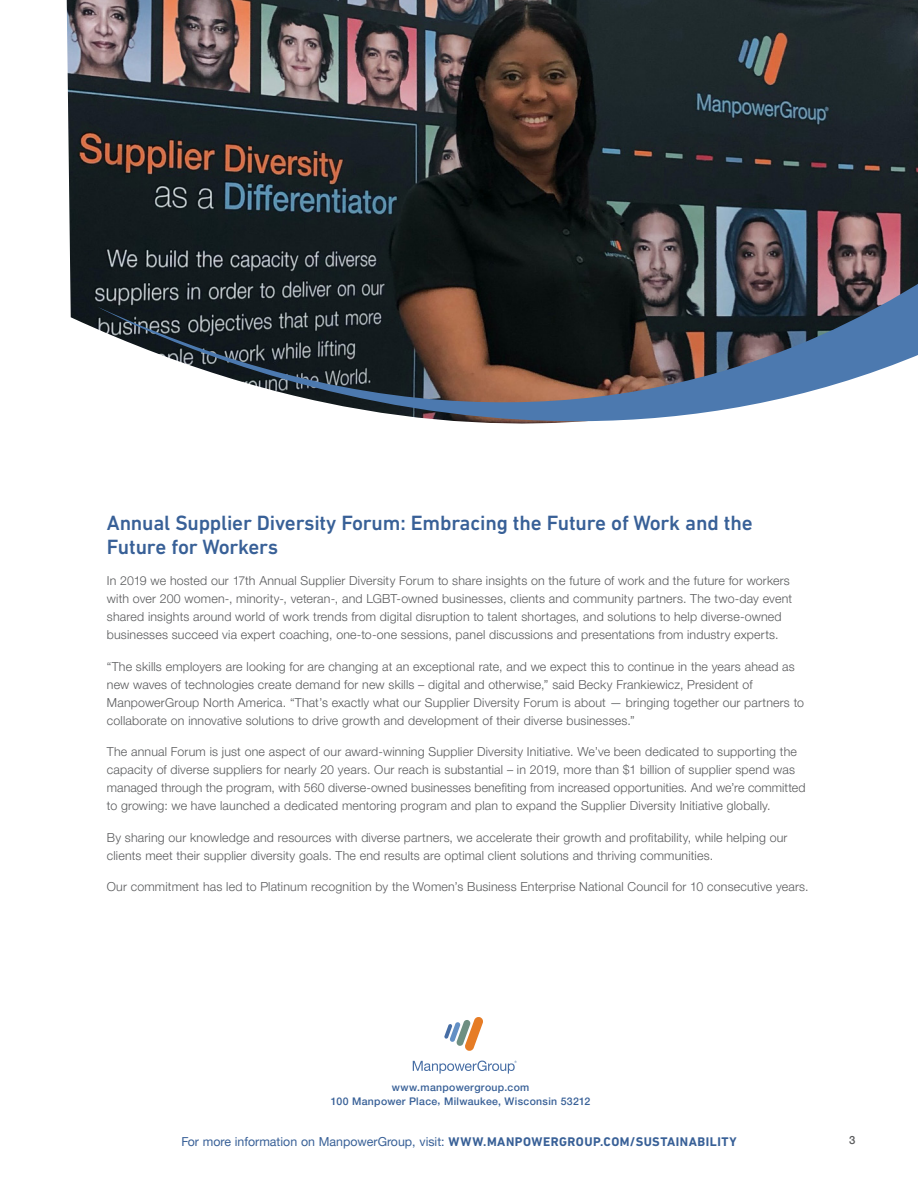
<style>
.page{position:relative;width:918px;height:1188px;background:#fff}
.page>*{position:absolute;margin:0;border:0;box-sizing:border-box;transform-origin:0 0}
.t1{font:500 21px/24px "DIN Next W1 G";letter-spacing:-.01em;color:#386097}
.t2{font:300 12.3px/18px "Helvetica Neue LTW1 G";letter-spacing:.015em;color:#58595b}
.t3{font:12.3px "Helvetica Neue LTW1 G";color:#386097}
.t4{font:500 11.25px "Helvetica Neue LTW1 G";color:#58595b}
.t5{font:500 10.5px/13.5px "Helvetica Neue LTW1 G";letter-spacing:.03em;color:#386097;text-align:center}
.s1{font-family:"DIN Next W1 G";font-weight:700;font-size:12.75px}
</style>
<div class="page">
<svg style="left:444px;top:1017px;width:39px;height:34px"></svg>
<svg style="left:413px;top:1061px;width:104px;height:13px"></svg>
<img style="left:67px;top:0;width:851px;height:330px">
<img style="left:98px;top:155px;width:820px;height:269px">
<h1 class="t1" style="left:107px;top:511px;width:647px">Annual Supplier Diversity Forum: Embracing the Future of Work and the<br>Future for Workers</h1>
<p class="t2" style="left:107px;top:572px;width:687px">In 2019 we hosted our 17th Annual Supplier Diversity Forum to share insights on the future of work and the future for workers with over 200 women-, minority-, veteran-, and LGBT-owned businesses, clients and community partners. The two-day event shared insights around world of work trends from digital disruption to talent shortages, and solutions to help diverse-owned businesses succeed via expert coaching, one-to-one sessions, panel discussions and presentations from industry experts.</p>
<p class="t2" style="left:107px;top:657px;width:699px">“The skills employers are looking for are changing at an exceptional rate, and we expect this to continue in the years ahead as new waves of technologies create demand for new skills – digital and otherwise,” said Becky Frankiewicz, President of ManpowerGroup North America. “That’s exactly what our Supplier Diversity Forum is about — bringing together our partners to collaborate on innovative solutions to drive growth and development of their diverse businesses.”</p>
<p class="t2" style="left:107px;top:743px;width:700px">The annual Forum is just one aspect of our award-winning Supplier Diversity Initiative. We’ve been dedicated to supporting the capacity of diverse suppliers for nearly 20 years. Our reach is substantial – in 2019, more than $1 billion of supplier spend was managed through the program, with 560 diverse-owned businesses benefiting from increased opportunities. And we’re committed to growing: we have launched a dedicated mentoring program and plan to expand the Supplier Diversity Initiative globally.</p>
<p class="t2" style="left:107px;top:828px;width:682px">By sharing our knowledge and resources with diverse partners, we accelerate their growth and profitability, while helping our clients meet their supplier diversity goals. The end results are optimal client solutions and thriving communities.</p>
<p class="t2" style="left:107px;top:878px;width:703px">Our commitment has led to Platinum recognition by the Women’s Business Enterprise National Council for 10 consecutive years.</p>
<p class="t5" style="left:331px;top:1081px;width:261px">www.manpowergroup.com<br>100 Manpower Place, Milwaukee, Wisconsin 53212</p>
<p class="t3" style="left:181px;top:1134px;width:557px">For more information on ManpowerGroup, visit: <span class="s1">WWW.MANPOWERGROUP.COM/SUSTAINABILITY</span></p>
<p class="t4" style="left:849px;top:1133px;width:8px">3</p>
</div>
